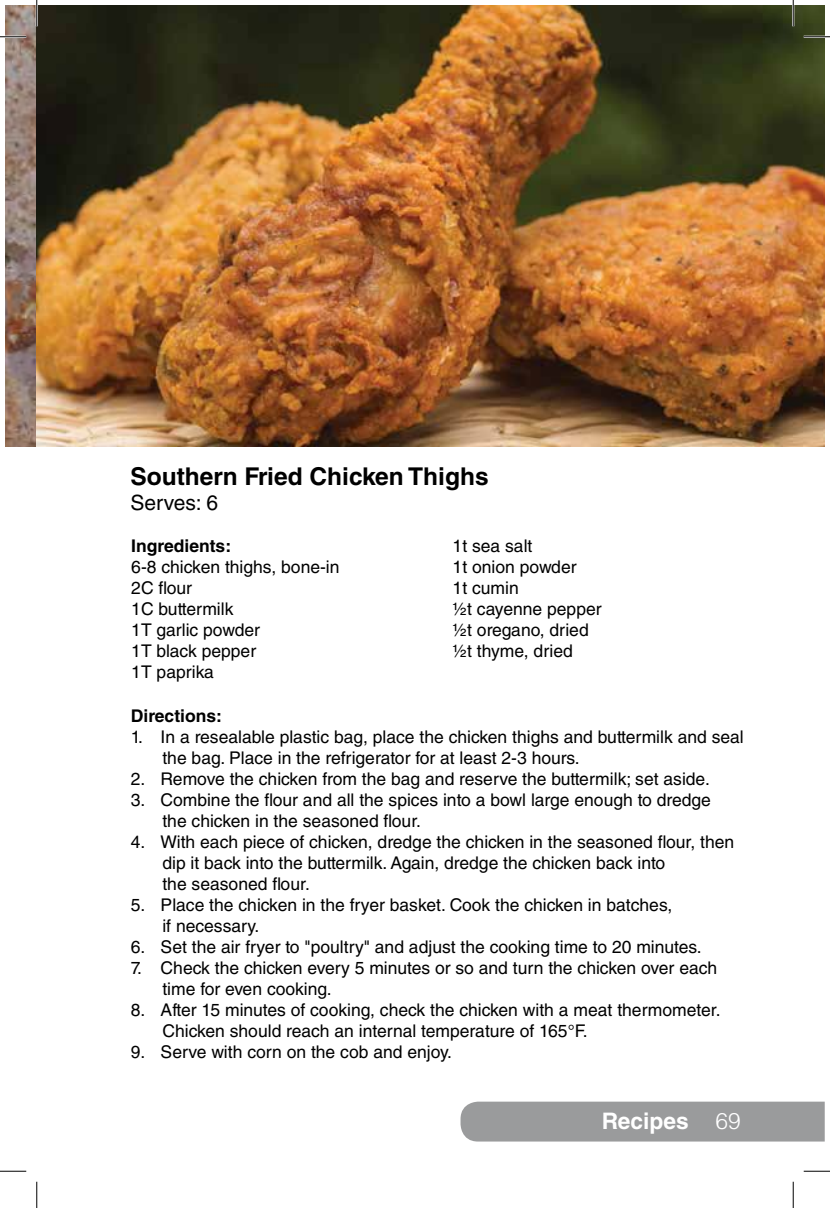
<style>
.page{position:relative;width:830px;height:1208px;background:#fff}
.page>*{position:absolute;margin:0;border:0;box-sizing:border-box;transform-origin:0 0}
.t1{font:700 24.5px "Helvetica LT Std";color:#000}
.t2{font:700 22.75px "Helvetica LT Std";color:#fff}
.t3{font:21px "Helvetica LT Std";color:#000}
.t4{font:17.5px/21px "Helvetica LT Std";color:#000}
.t5{font:700 17.5px "Helvetica LT Std";color:#000}
.s1{font-weight:300}
</style>
<div class="page">
<div style="left:460px;top:1101px;width:364px;height:40px;background:#9a9b9c"></div>
<img style="left:5px;top:5px;width:32px;height:441px">
<img style="left:37px;top:5px;width:787px;height:441px">
<hr style="left:0;top:36px;width:26px;height:2px;background:#fff">
<hr style="left:803px;top:36px;width:27px;height:2px;background:#fff">
<hr style="left:36px;top:0;width:2px;height:26px;background:#fff">
<hr style="left:792px;top:0;width:2px;height:26px;background:#fff">
<svg style="left:0;top:36px;width:26px;height:1px"></svg>
<svg style="left:803px;top:36px;width:27px;height:1px"></svg>
<svg style="left:0;top:1170px;width:26px;height:1px"></svg>
<svg style="left:803px;top:1170px;width:27px;height:1px"></svg>
<svg style="left:36px;top:0;width:1px;height:26px"></svg>
<svg style="left:36px;top:1181px;width:1px;height:27px"></svg>
<svg style="left:792px;top:0;width:1px;height:26px"></svg>
<svg style="left:792px;top:1181px;width:1px;height:27px"></svg>
<h1 class="t1" style="left:130px;top:461px;width:359px">Southern Fried Chicken Thighs</h1>
<p class="t3" style="left:130px;top:490px;width:89px">Serves: 6</p>
<p class="t5" style="left:131px;top:535px;width:101px">Ingredients:</p>
<p class="t4" style="left:131px;top:556px;width:210px">6-8 chicken thighs, bone-in<br>2C flour<br>1C buttermilk<br>1T garlic powder<br>1T black pepper<br>1T paprika</p>
<p class="t4" style="left:452px;top:535px;width:150px">1t sea salt<br>1t onion powder<br>1t cumin<br>½t cayenne pepper ½t oregano, dried ½t thyme, dried</p>
<p class="t5" style="left:131px;top:704px;width:93px">Directions:</p>
<p class="t4" style="left:162px;top:726px;width:583px;text-indent:-32px">1. In a resealable plastic bag, place the chicken thighs and buttermilk and seal the bag. Place in the refrigerator for at least 2-3 hours.</p>
<p class="t4" style="left:131px;top:768px;width:580px">2. Remove the chicken from the bag and reserve the buttermilk; set aside.</p>
<p class="t4" style="left:162px;top:789px;width:550px;text-indent:-32px">3. Combine the flour and all the spices into a bowl large enough to dredge the chicken in the seasoned flour.</p>
<p class="t4" style="left:162px;top:831px;width:573px;text-indent:-32px">4. With each piece of chicken, dredge the chicken in the seasoned flour, then dip it back into the buttermilk. Again, dredge the chicken back into<br>the seasoned flour.</p>
<p class="t4" style="left:162px;top:894px;width:511px;text-indent:-32px">5. Place the chicken in the fryer basket. Cook the chicken in batches, if necessary.</p>
<p class="t4" style="left:131px;top:936px;width:572px">6. Set the air fryer to "poultry" and adjust the cooking time to 20 minutes.</p>
<p class="t4" style="left:162px;top:957px;width:556px;text-indent:-32px">7. Check the chicken every 5 minutes or so and turn the chicken over each time for even cooking.</p>
<p class="t4" style="left:162px;top:999px;width:559px;text-indent:-32px">8. After 15 minutes of cooking, check the chicken with a meat thermometer.<br>Chicken should reach an internal temperature of 165°F.</p>
<p class="t4" style="left:131px;top:1041px;width:322px">9. Serve with corn on the cob and enjoy.</p>
<h2 class="t2" style="left:601px;top:1107px;width:140px">Recipes <span class="s1">69</span></h2>
</div>
